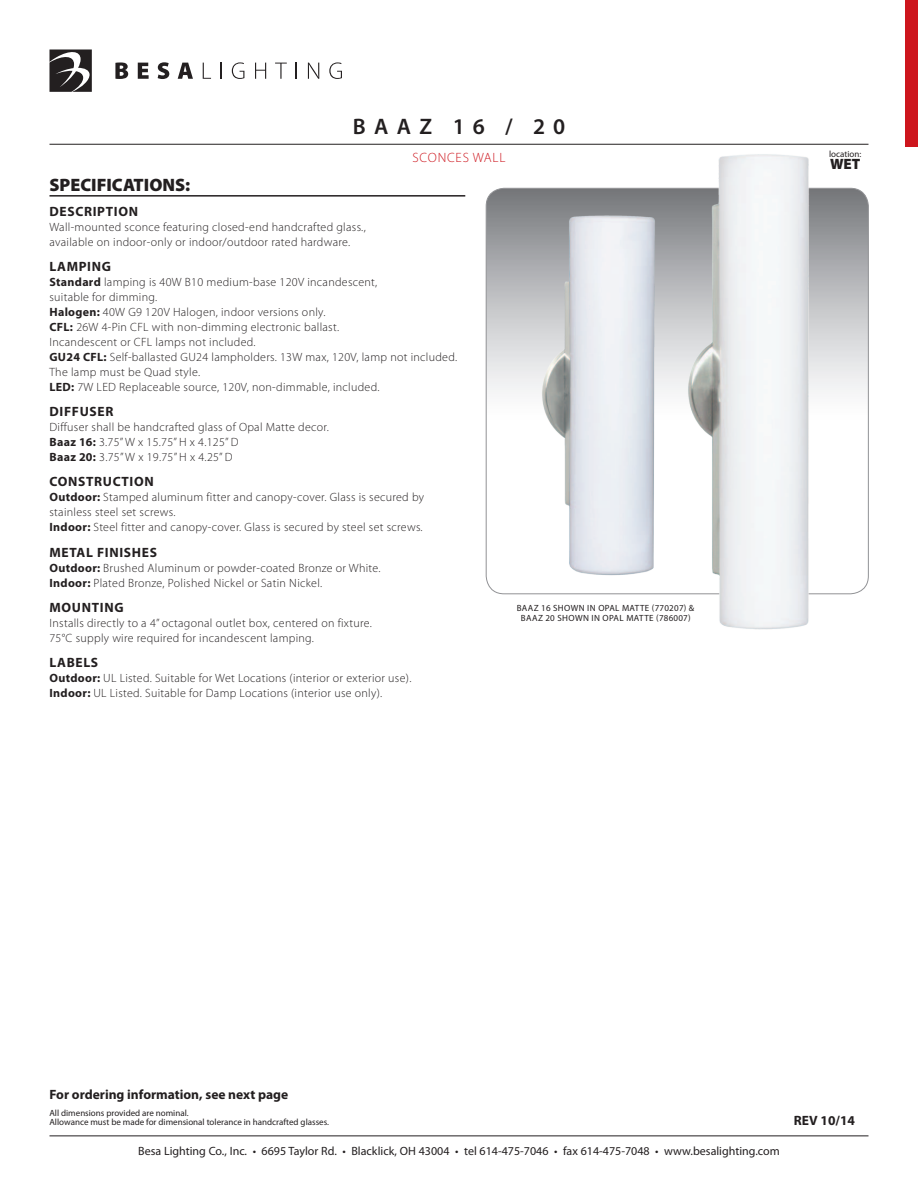
<style>
.page{position:relative;width:918px;height:1188px;background:#fff}
.page>*{position:absolute;margin:0;border:0;box-sizing:border-box;transform-origin:0 0}
.t1{font:600 22.5px "Myriad Pro";letter-spacing:.365em;color:#231f20}
.t2{font:900 18px "Myriad Pro";color:#231f20}
.t3{font:900 15px "Myriad Pro";color:#231f20}
.t4{font:700 13.5px "Myriad Pro";letter-spacing:.05em;color:#231f20}
.t5{font:700 13.5px "Myriad Pro";color:#231f20}
.t6{font:300 13.5px "Myriad Pro";letter-spacing:.06em;color:#cd151d}
.t7{font:300 12px/15px "Myriad Pro";letter-spacing:.025em;color:#231f20}
.t8{font:12px "Myriad Pro";color:#231f20}
.t9{font:9px/9px "Myriad Pro";color:#231f20}
.t10{font:9px/10.8px "Myriad Pro";letter-spacing:.045em;color:#231f20;text-align:center}
.s1{font-weight:700}
</style>
<div class="page">
<hr style="left:50px;top:1136px;width:818px;height:1px;background:#231f20">
<svg style="left:115px;top:62px;width:13px;height:17px"></svg>
<svg style="left:138px;top:63px;width:11px;height:16px"></svg>
<svg style="left:158px;top:62px;width:11px;height:17px"></svg>
<svg style="left:178px;top:63px;width:15px;height:16px"></svg>
<svg style="left:203px;top:63px;width:8px;height:16px"></svg>
<svg style="left:221px;top:63px;width:1px;height:16px"></svg>
<svg style="left:232px;top:62px;width:12px;height:17px"></svg>
<svg style="left:255px;top:63px;width:11px;height:16px"></svg>
<svg style="left:275px;top:63px;width:12px;height:16px"></svg>
<svg style="left:296px;top:63px;width:1px;height:16px"></svg>
<svg style="left:308px;top:63px;width:11px;height:16px"></svg>
<svg style="left:329px;top:62px;width:13px;height:17px"></svg>
<svg style="left:50px;top:50px;width:42px;height:42px"></svg>
<hr style="left:50px;top:144px;width:818px;height:1px;background:#231f20">
<div style="left:905px;top:1px;width:13px;height:146px;background:#cd151d"></div>
<svg style="left:486px;top:188px;width:382px;height:406px"></svg>
<hr style="left:50px;top:195px;width:415px;height:2px;background:#231f20">
<img style="left:686px;top:154px;width:126px;height:476px">
<img style="left:525px;top:197px;width:149px;height:389px">
<h1 class="t1" style="left:353px;top:113px;width:214px">BAAZ 16 / 20</h1>
<p class="t6" style="left:412px;top:149px;width:95px">sconces wall</p>
<h2 class="t2" style="left:50px;top:172px;width:142px">SPECIFICATIONS:</h2>
<p class="t4" style="left:50px;top:202px;width:90px">DESCRIPTION</p>
<p class="t7" style="left:50px;top:219px;width:318px">Wall-mounted sconce featuring closed-end handcrafted glass., available on indoor-only or indoor/outdoor rated hardware.</p>
<p class="t4" style="left:50px;top:258px;width:63px">LAMPING</p>
<p class="t7" style="left:50px;top:274px;width:409px"><span class="s1">Standard</span> lamping is 40W B10 medium-base 120V incandescent,<br>suitable for dimming.<br><span class="s1">Halogen:</span> 40W G9 120V Halogen, indoor versions only.<br><span class="s1">CFL:</span> 26W 4-Pin CFL with non-dimming electronic ballast.<br>Incandescent or CFL lamps not included.<br><span class="s1">GU24 CFL:</span> Self-ballasted GU24 lampholders. 13W max, 120V, lamp not included.<br>The lamp must be Quad style.<br><span class="s1">LED:</span> 7W LED Replaceable source, 120V, non-dimmable, included.</p>
<p class="t4" style="left:50px;top:403px;width:65px">DIFFUSER</p>
<p class="t7" style="left:50px;top:420px;width:281px">Diffuser shall be handcrafted glass of Opal Matte decor.<br><span class="s1">Baaz 16:</span> 3.75” W x 15.75” H x 4.125” D<br><span class="s1">Baaz 20:</span> 3.75” W x 19.75” H x 4.25” D</p>
<p class="t4" style="left:50px;top:473px;width:106px">CONSTRUCTION</p>
<p class="t7" style="left:50px;top:490px;width:376px"><span class="s1">Outdoor:</span> Stamped aluminum fitter and canopy-cover. Glass is secured by stainless steel set screws.<br><span class="s1">Indoor:</span> Steel fitter and canopy-cover. Glass is secured by steel set screws.</p>
<p class="t4" style="left:50px;top:543px;width:109px">METAL FINISHES</p>
<p class="t7" style="left:50px;top:560px;width:333px"><span class="s1">Outdoor:</span> Brushed Aluminum or powder-coated Bronze or White.<br><span class="s1">Indoor:</span> Plated Bronze, Polished Nickel or Satin Nickel.</p>
<p class="t4" style="left:50px;top:598px;width:76px">MOUNTING</p>
<p class="t7" style="left:50px;top:615px;width:324px">Installs directly to a 4” octagonal outlet box, centered on fixture.<br>75°C supply wire required for incandescent lamping.</p>
<p class="t4" style="left:50px;top:654px;width:50px">LABELS</p>
<p class="t7" style="left:50px;top:670px;width:363px"><span class="s1">Outdoor:</span> UL Listed. Suitable for Wet Locations (interior or exterior use).<br><span class="s1">Indoor:</span> UL Listed. Suitable for Damp Locations (interior use only).</p>
<p class="t10" style="left:517px;top:602px;width:179px">Baaz 16 shown in Opal Matte (770207) &amp;<br>Baaz 20 Shown in Opal Matte (786007)</p>
<p class="t9" style="left:829px;top:149px;width:34px">location:</p>
<p class="t3" style="left:830px;top:154px;width:32px">WET</p>
<p class="t5" style="left:50px;top:1086px;width:240px">For ordering information, see next page</p>
<p class="t9" style="left:50px;top:1108px;width:281px">All dimensions provided are nominal.<br>Allowance must be made for dimensional tolerance in handcrafted glasses.</p>
<p class="t8" style="left:138px;top:1144px;width:643px">Besa Lighting Co., Inc. • 6695 Taylor Rd. • Blacklick, OH 43004 • tel 614-475-7046 • fax 614-475-7048 • www.besalighting.com</p>
<p class="t4" style="left:794px;top:1112px;width:63px">REV 10/14</p>
</div>
